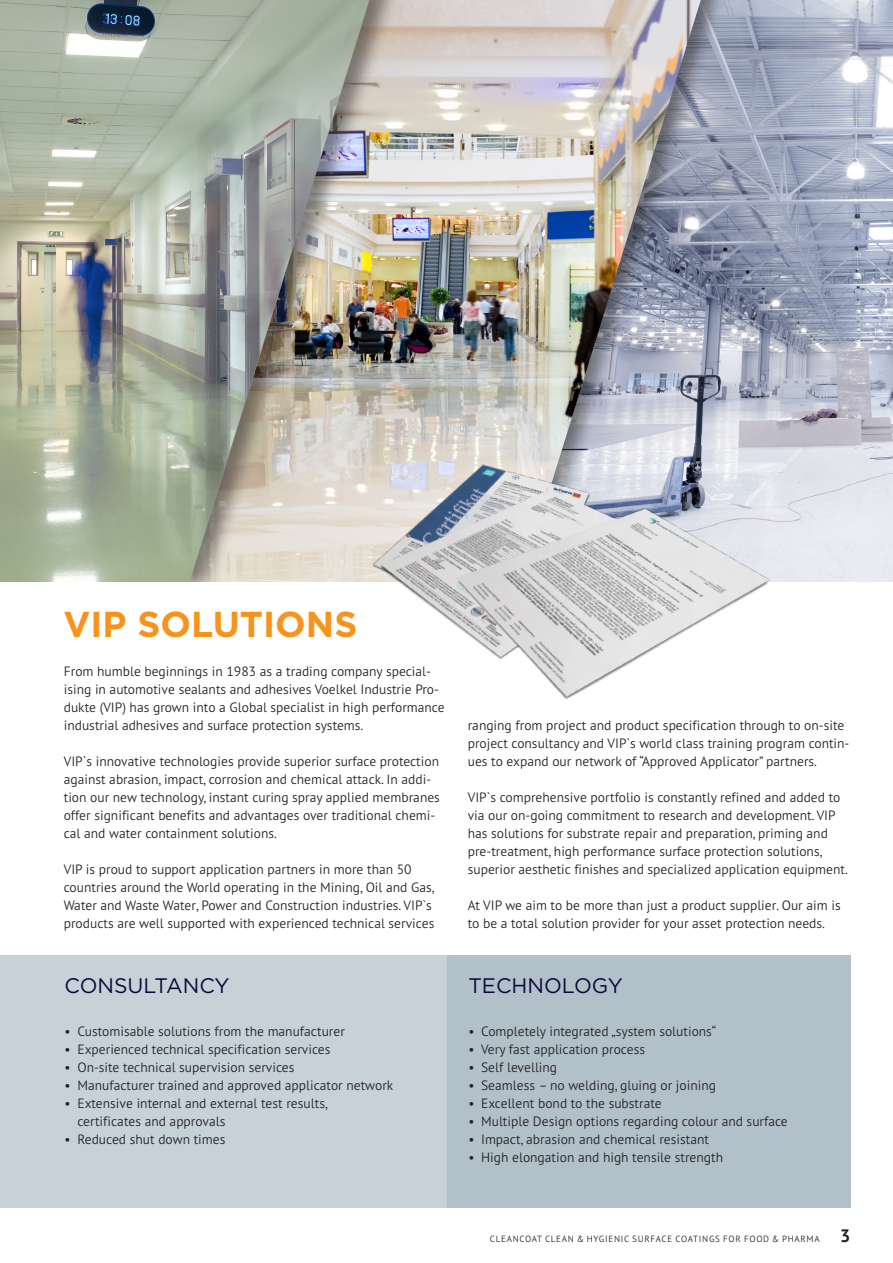
<style>
.page{position:relative;width:893px;height:1263px;background:#fff}
.page>*{position:absolute;margin:0;border:0;box-sizing:border-box;transform-origin:0 0}
.Headline{font:700 36px "Gotham";color:#f7931d}
.Headline-2{font:21px "Gotham";color:#0f0839}
.Bulletpoints{font:300 13.5px/18px "PT Sans Pro";color:#231f20}
.t1{font:300 9px "PT Sans Pro";letter-spacing:.08em;color:#231f20}
.s1{font-weight:700;font-size:18px}
</style>
<div class="page">
<img style="left:730px;top:0;width:163px;height:582px">
<div style="left:190px;top:0;width:540px;height:596px;background:#231f20;opacity:.5"></div>
<img style="left:401px;top:0;width:300px;height:440px">
<div style="left:1px;top:0;width:400px;height:596px;background:#231f20;opacity:.5"></div>
<img style="left:0;top:0;width:369px;height:582px">
<div style="left:0;top:582px;width:893px;height:626px;background:#fff"></div>
<div style="left:447px;top:955px;width:404px;height:253px;background:#b1c0c9"></div>
<div style="left:1px;top:955px;width:446px;height:253px;background:#c6d1d8"></div>
<img style="left:353px;top:440px;width:430px;height:260px">
<p class="Headline" style="left:64px;top:600px;width:295px">VIP SOLUTIONS</p>
<p class="Bulletpoints" style="left:64px;top:662px;width:382px">From humble beginnings in 1983 as a trading company special&shy;ising in automotive sealants and adhesives Voelkel Industrie Pro&shy;dukte (VIP) has grown into a Global specialist in high performance industrial adhesives and surface protection systems.</p>
<p class="Bulletpoints" style="left:64px;top:752px;width:378px">VIP`s innovative technologies provide superior surface protection against abrasion, impact, corrosion and chemical attack. In addi&shy;tion our new technology, instant curing spray applied membranes offer significant benefits and advantages over traditional chemi&shy;cal and water containment solutions.</p>
<p class="Bulletpoints" style="left:64px;top:860px;width:372px">VIP is proud to support application partners in more than 50 countries around the World operating in the Mining, Oil and Gas, Water and Waste Water, Power and Construction industries. VIP`s products are well supported with experienced technical services</p>
<p class="Headline-2" style="left:65px;top:972px;width:167px">CONSULTANCY</p>
<p class="Bulletpoints" style="left:65px;top:1022px;width:282px">• Customisable solutions from the manufacturer</p>
<p class="Bulletpoints" style="left:65px;top:1040px;width:267px">• Experienced technical specification services</p>
<p class="Bulletpoints" style="left:65px;top:1058px;width:231px">• On-site technical supervision services</p>
<p class="Bulletpoints" style="left:65px;top:1076px;width:330px">• Manufacturer trained and approved applicator network</p>
<p class="Bulletpoints" style="left:77px;top:1094px;width:252px;text-indent:-13px">• Extensive internal and external test results, certificates and approvals</p>
<p class="Bulletpoints" style="left:65px;top:1130px;width:162px">• Reduced shut down times</p>
<p class="Bulletpoints" style="left:468px;top:716px;width:383px">ranging from project and product specification through to on-site project consultancy and VIP`s world class training program contin&shy;ues to expand our network of “Approved Applicator” partners.</p>
<p class="Bulletpoints" style="left:468px;top:788px;width:382px">VIP`s comprehensive portfolio is constantly refined and added to via our on-going commitment to research and development. VIP has solutions for substrate repair and preparation, priming and pre-treatment, high performance surface protection solutions, superior aesthetic finishes and specialized application equipment.</p>
<p class="Bulletpoints" style="left:468px;top:896px;width:374px">At VIP we aim to be more than just a product supplier. Our aim is to be a total solution provider for your asset protection needs.</p>
<p class="Headline-2" style="left:468px;top:972px;width:156px">TECHNOLOGY</p>
<p class="Bulletpoints" style="left:468px;top:1022px;width:250px">• Completely integrated „system solutions“</p>
<p class="Bulletpoints" style="left:468px;top:1040px;width:178px">• Very fast application process</p>
<p class="Bulletpoints" style="left:468px;top:1058px;width:90px">• Self levelling</p>
<p class="Bulletpoints" style="left:468px;top:1076px;width:249px">• Seamless – no welding, gluing or joining</p>
<p class="Bulletpoints" style="left:468px;top:1094px;width:195px">• Excellent bond to the substrate</p>
<p class="Bulletpoints" style="left:468px;top:1112px;width:321px">• Multiple Design options regarding colour and surface</p>
<p class="Bulletpoints" style="left:468px;top:1130px;width:242px">• Impact, abrasion and chemical resistant</p>
<p class="Bulletpoints" style="left:468px;top:1148px;width:256px">• High elongation and high tensile strength</p>
<p class="t1" style="left:490px;top:1233px;width:362px">CLEANCOAT CLEAN &amp; HYGIENIC SURFACE COATINGS FOR FOOD &amp; PHARMA <span class="s1">3</span></p>
</div>
